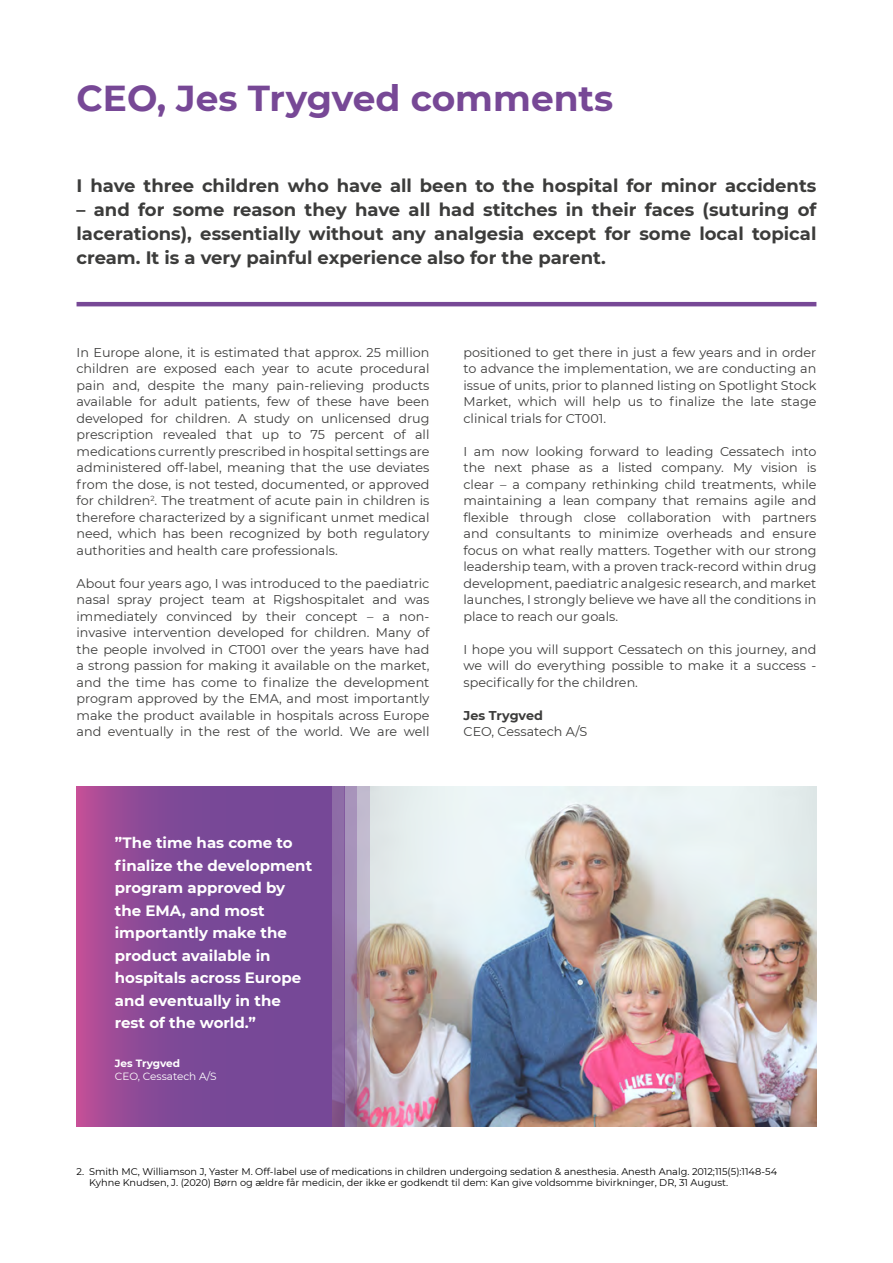
<style>
.page{position:relative;width:893px;height:1263px;background:#fff}
.page>*{position:absolute;margin:0;border:0;box-sizing:border-box;transform-origin:0 0}
.t1{font:700 36px "Montserrat";color:#774896}
.t2{font:700 18px/24px "Montserrat";color:#3c3c3b;text-align:justify}
.t3{font:700 15px/22.5px "Montserrat";color:#fff}
.t4{font:12.75px/16.5px "Montserrat";color:#3c3c3b;text-align:justify}
.t5{font:700 12.75px "Montserrat";color:#3c3c3b}
.t6{font:10.5px "Montserrat";color:#fff}
.t7{font:700 10.5px "Montserrat";color:#fff}
.t8{font:9.75px/11.7px "Montserrat";color:#000}
</style>
<div class="page">
<img style="left:370px;top:787px;width:446px;height:340px">
<svg style="left:77px;top:787px;width:255px;height:340px;background:#854997"></svg>
<svg style="left:332px;top:787px;width:12px;height:340px;background:#89669f"></svg>
<svg style="left:344px;top:787px;width:13px;height:340px;background:#9b81a9"></svg>
<svg style="left:357px;top:787px;width:13px;height:340px;background:#b5a1b1"></svg>
<hr style="left:77px;top:302px;width:739px;height:4px;background:#774896">
<h1 class="t1" style="left:77px;top:73px;width:538px">CEO, Jes Trygved comments</h1>
<h2 class="t2" style="left:77px;top:172px;width:741px">I have three children who have all been to the hospital for minor accidents</h2>
<h2 class="t2" style="left:77px;top:196px;width:741px">– and for some reason they have all had stitches in their faces (suturing of lacerations), essentially without any analgesia except for some local topical cream. It is a very painful experience also for the parent.</h2>
<p class="t4" style="left:77px;top:344px;width:354px">In Europe alone, it is estimated that approx. 25 million children are exposed each year to acute procedural pain and, despite the many pain-relieving products available for adult patients, few of these have been developed for children. A study on unlicensed drug prescription revealed that up to 75 percent of all medications currently prescribed in hospital settings are administered off-label, meaning that the use deviates from the dose, is not tested, documented, or approved for children<sup>2</sup>. The treatment of acute pain in children is therefore characterized by a significant unmet medical need, which has been recognized by both regulatory authorities and health care professionals.</p>
<p class="t4" style="left:77px;top:575px;width:354px">About four years ago, I was introduced to the paediatric nasal spray project team at Rigshospitalet and was immediately convinced by their concept – a non&shy;invasive intervention developed for children. Many of the people involved in CT001 over the years have had a strong passion for making it available on the market, and the time has come to finalize the development program approved by the EMA, and most importantly make the product available in hospitals across Europe and eventually in the rest of the world. We are well</p>
<p class="t4" style="left:463px;top:343px;width:354px">positioned to get there in just a few years and in order to advance the implementation, we are conducting an issue of units, prior to planned listing on Spotlight Stock Market, which will help us to finalize the late stage clinical trials for CT001.</p>
<p class="t4" style="left:463px;top:442px;width:354px">I am now looking forward to leading Cessatech into the next phase as a listed company. My vision is clear – a company rethinking child treatments, while maintaining a lean company that remains agile and flexible through close collaboration with partners and consultants to minimize overheads and ensure focus on what really matters. Together with our strong leadership team, with a proven track-record within drug development, paediatric analgesic research, and market launches, I strongly believe we have all the conditions in place to reach our goals.</p>
<p class="t4" style="left:463px;top:640px;width:354px">I hope you will support Cessatech on this journey, and we will do everything possible to make it a success - specifically for the children.</p>
<p class="t5" style="left:463px;top:706px;width:81px">Jes Trygved</p>
<p class="t4" style="left:463px;top:723px;width:125px">CEO, Cessatech A/S</p>
<p class="t3" style="left:115px;top:831px;width:199px">”The time has come to finalize the development program approved by the EMA, and most importantly make the product available in hospitals across Europe and eventually in the rest of the world.”</p>
<p class="t7" style="left:115px;top:1056px;width:67px">Jes Trygved</p>
<p class="t6" style="left:115px;top:1069px;width:103px">CEO, Cessatech A/S</p>
<p class="t8" style="left:89px;top:1165px;width:689px;text-indent:-13px">2. Smith MC, Williamson J, Yaster M. Off-label use of medications in children undergoing sedation &amp; anesthesia. Anesth Analg. 2012;115(5):1148-54<br>Kyhne Knudsen, J. (2020) Børn og ældre får medicin, der ikke er godkendt til dem: Kan give voldsomme bivirkninger, DR, 31 August.</p>
</div>
